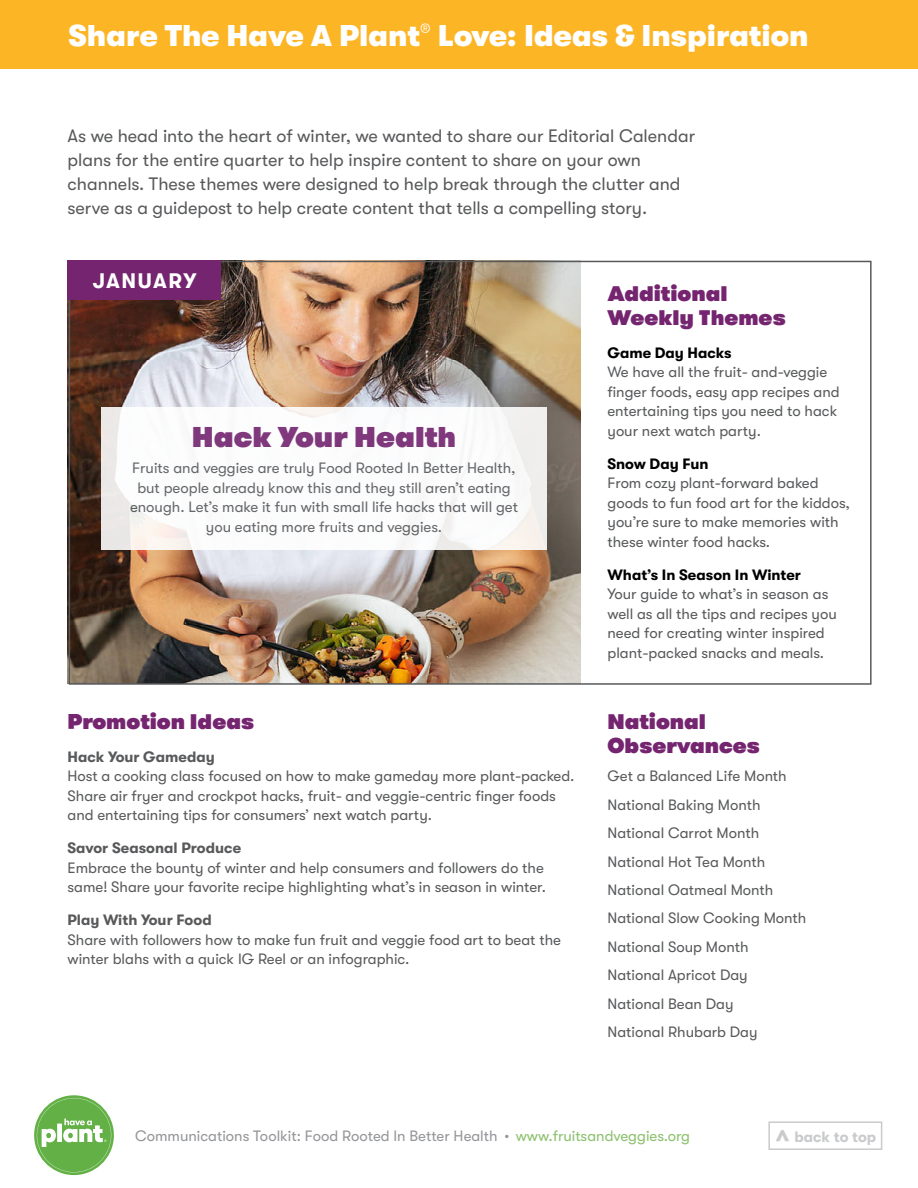
<style>
.page{position:relative;width:918px;height:1188px;background:#fff}
.page>*{position:absolute;margin:0;border:0;box-sizing:border-box;transform-origin:0 0}
.t1{font:900 30px "GT Walsheim Pro";color:#fff}
.t2{font:800 28.5px "GT Walsheim Pro";color:#752570}
.t3{font:800 21px/24px "GT Walsheim Pro";color:#752570}
.t4{font:700 21px "GT Walsheim";letter-spacing:.07em;color:#fff}
.t5{font:18px/24px "GT Walsheim";color:#58595b}
.t6{font:15px/19.5px "GT Walsheim";color:#58595b}
.t7{font:700 15px "GT Walsheim";color:#58595b}
.t8{font:15px "GT Walsheim";color:#939598}
.t9{font:700 15px "GT Walsheim";color:#000}
.t10{font:15px "GT Walsheim";color:#8bc06d}
.t11{font:700 15px "GT Walsheim";color:#939598}
.s1{font-size:27px}
</style>
<div class="page">
<svg style="left:34px;top:1095px;width:80px;height:80px"></svg>
<div style="left:768px;top:1121px;width:114px;height:29px;border:2px solid #939598"></div>
<img style="left:68px;top:260px;width:512px;height:423px">
<div style="left:101px;top:407px;width:446px;height:143px;background:#fff"></div>
<div style="left:0;top:0;width:918px;height:69px;background:#fcb525"></div>
<div style="left:68px;top:260px;width:153px;height:40px;background:#752570"></div>
<h1 class="t1" style="left:69px;top:19px;width:741px">Share The Have A Plant<sup>®</sup> Love: Ideas &amp; Inspiration</h1>
<p class="t5" style="left:68px;top:124px;width:629px">As we head into the heart of winter, we wanted to share our Editorial Calendar plans for the entire quarter to help inspire content to share on your own channels. These themes were designed to help break through the clutter and serve as a guidepost to help create content that tells a compelling story.</p>
<h3 class="t4" style="left:93px;top:269px;width:105px">JANUARY</h3>
<h2 class="t2" style="left:192px;top:417px;width:266px">Hack Your Health</h2>
<p class="t6" style="left:130px;top:458px;width:390px;text-align:center">Fruits and veggies are truly Food Rooted In Better Health, but people already know this and they still aren’t eating enough. Let’s make it fun with small life hacks that will get you eating more fruits and veggies.</p>
<h3 class="t3" style="left:68px;top:710px;width:188px">Promotion Ideas</h3>
<p class="t7" style="left:68px;top:748px;width:149px">Hack Your Gameday</p>
<p class="t6" style="left:68px;top:767px;width:509px">Host a cooking class focused on how to make gameday more plant-packed.<br>Share air fryer and crockpot hacks, fruit- and veggie-centric finger foods and entertaining tips for consumers’ next watch party.</p>
<p class="t7" style="left:68px;top:840px;width:175px">Savor Seasonal Produce</p>
<p class="t6" style="left:68px;top:858px;width:480px">Embrace the bounty of winter and help consumers and followers do the same! Share your favorite recipe highlighting what’s in season in winter.</p>
<p class="t7" style="left:68px;top:912px;width:146px">Play With Your Food</p>
<p class="t6" style="left:68px;top:930px;width:495px">Share with followers how to make fun fruit and veggie food art to beat the winter blahs with a quick IG Reel or an infographic.</p>
<h3 class="t3" style="left:608px;top:281px;width:180px">Additional<br>Weekly Themes</h3>
<p class="t9" style="left:608px;top:344px;width:126px">Game Day Hacks</p>
<p class="t6" style="left:608px;top:362px;width:234px">We have all the fruit- and-veggie finger foods, easy app recipes and entertaining tips you need to hack your next watch party.</p>
<p class="t9" style="left:608px;top:455px;width:103px">Snow Day Fun</p>
<p class="t6" style="left:608px;top:473px;width:244px">From cozy plant-forward baked goods to fun food art for the kiddos, you’re sure to make memories with these winter food hacks.</p>
<p class="t9" style="left:608px;top:566px;width:195px">What’s In Season In Winter</p>
<p class="t6" style="left:608px;top:584px;width:231px">Your guide to what’s in season as well as all the tips and recipes you need for creating winter inspired plant-packed snacks and meals.</p>
<h3 class="t3" style="left:608px;top:710px;width:154px">National<br>Observances</h3>
<p class="t6" style="left:608px;top:762px;width:200px;line-height:28.3px">Get a Balanced Life Month<br>National Baking Month<br>National Carrot Month<br>National Hot Tea Month<br>National Oatmeal Month<br>National Slow Cooking Month<br>National Soup Month<br>National Apricot Day<br>National Bean Day<br>National Rhubarb Day</p>
<p class="t8" style="left:135px;top:1128px;width:364px">Communications Toolkit: Food Rooted In Better Health</p>
<p class="t10" style="left:505px;top:1128px;width:186px"><sup>●</sup> www.fruitsandveggies.org</p>
<p class="t11" style="left:775px;top:1128px;width:103px"><span class="s1">^</span> back to top</p>
</div>
